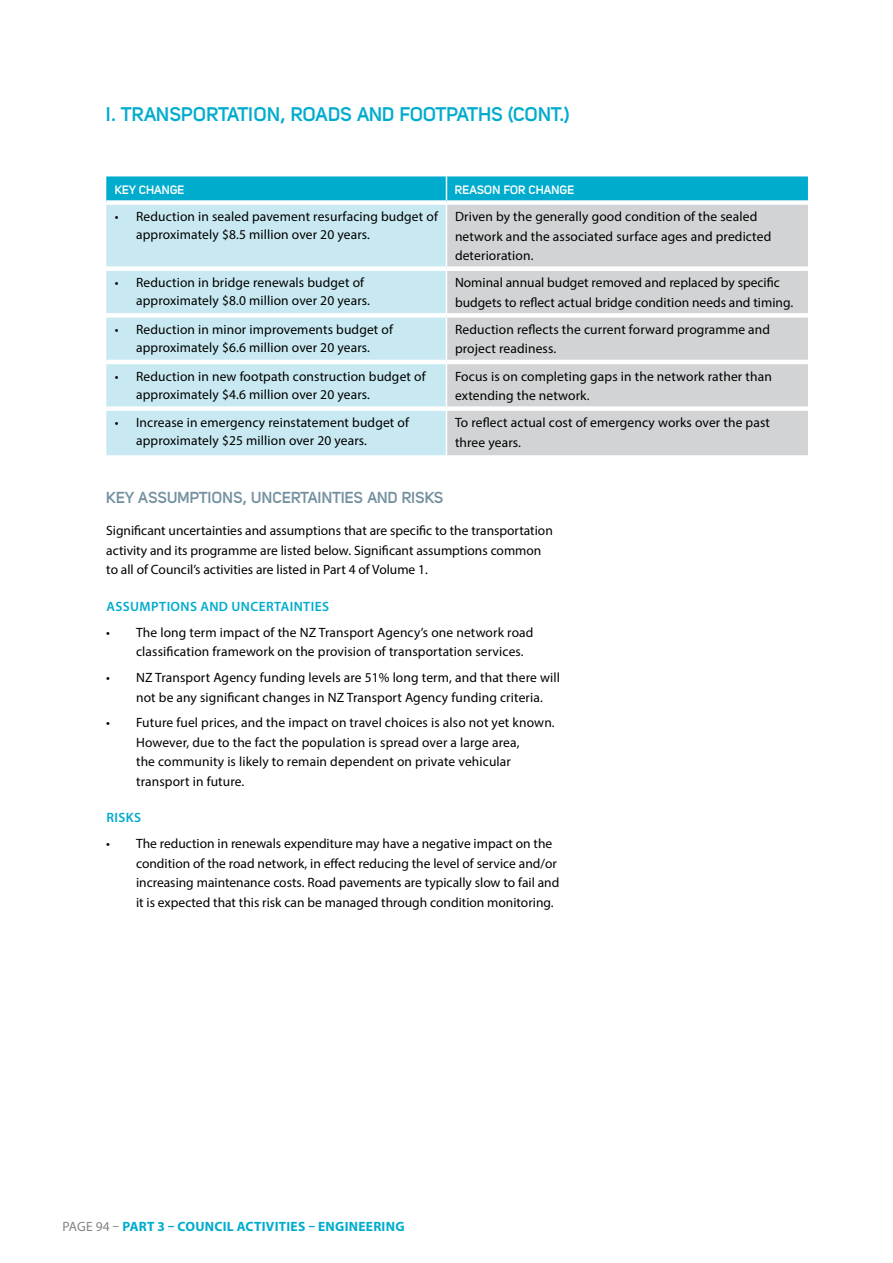
<style>
.page{position:relative;width:893px;height:1263px;background:#fff}
.page>*{position:absolute;margin:0;border:0;box-sizing:border-box;transform-origin:0 0}
.t1{font:700 19.5px "Uni Sans Semi";color:#00accd}
.t2{font:700 15.75px "Uni Sans Semi";color:#7491a0}
.t3{font:13.5px/19.5px "Myriad Pro";letter-spacing:.01em;color:#000}
.t4{font:700 13.5px "Myriad Pro";letter-spacing:.02em;color:#00accd}
.t5{font:600 13.5px "Myriad Pro";letter-spacing:.03em;color:#00accd}
.t6{font:700 12px "Uni Sans Semi";color:#fff}
.s1{font-weight:400;color:#808285}
</style>
<div class="page">
<div style="left:106px;top:205px;width:340px;height:250px;background:#c8e9f1"></div>
<div style="left:447px;top:205px;width:361px;height:250px;background:#d1d3d4"></div>
<div style="left:106px;top:176px;width:702px;height:24px;background:#00accd"></div>
<div style="left:106px;top:266px;width:340px;height:5px;background:#fff"></div>
<div style="left:446px;top:266px;width:362px;height:5px;background:#fff"></div>
<div style="left:106px;top:313px;width:340px;height:5px;background:#fff"></div>
<div style="left:446px;top:313px;width:362px;height:5px;background:#fff"></div>
<hr style="left:106px;top:360px;width:340px;height:4px;background:#fff">
<hr style="left:446px;top:360px;width:362px;height:4px;background:#fff">
<div style="left:106px;top:406px;width:340px;height:5px;background:#fff"></div>
<div style="left:446px;top:406px;width:362px;height:5px;background:#fff"></div>
<h1 class="t1" style="left:106px;top:102px;width:465px">I. TRANSPORTATION, ROADS AND FOOTPATHS (CONT.)</h1>
<p class="t6" style="left:115px;top:183px;width:71px">KEY CHANGE</p>
<p class="t6" style="left:455px;top:183px;width:121px">REASON FOR CHANGE</p>
<p class="t3" style="left:136px;top:207px;width:303px;line-height:18px;text-indent:-21px">• Reduction in sealed pavement resurfacing budget of approximately $8.5 million over 20 years.</p>
<p class="t3" style="left:455px;top:207px;width:318px">Driven by the generally good condition of the sealed network and the associated surface ages and predicted deterioration.</p>
<p class="t3" style="left:136px;top:274px;width:235px;line-height:18px;text-indent:-21px">• Reduction in bridge renewals budget of approximately $8.0 million over 20 years.</p>
<p class="t3" style="left:455px;top:273px;width:340px">Nominal annual budget removed and replaced by specific budgets to reflect actual bridge condition needs and timing.</p>
<p class="t3" style="left:115px;top:320px;width:280px;line-height:18px;text-align:center">• Reduction in minor improvements budget of approximately $6.6 million over 20 years.</p>
<p class="t3" style="left:455px;top:319px;width:317px">Reduction reflects the current forward programme and project readiness.</p>
<p class="t3" style="left:136px;top:367px;width:291px;line-height:18px;text-indent:-21px">• Reduction in new footpath construction budget of approximately $4.6 million over 20 years.</p>
<p class="t3" style="left:455px;top:366px;width:318px">Focus is on completing gaps in the network rather than extending the network.</p>
<p class="t3" style="left:136px;top:413px;width:274px;line-height:18px;text-indent:-21px">• Increase in emergency reinstatement budget of approximately $25 million over 20 years.</p>
<p class="t3" style="left:455px;top:413px;width:316px">To reflect actual cost of emergency works over the past three years.</p>
<p class="t2" style="left:106px;top:488px;width:339px">KEY ASSUMPTIONS, UNCERTAINTIES AND RISKS</p>
<p class="t3" style="left:106px;top:521px;width:448px">Significant uncertainties and assumptions that are specific to the transportation activity and its programme are listed below. Significant assumptions common to all of Council’s activities are listed in Part 4 of Volume 1.</p>
<p class="t5" style="left:106px;top:598px;width:224px">ASSUMPTIONS AND UNCERTAINTIES</p>
<p class="t3" style="left:136px;top:622px;width:399px;text-indent:-30px">• The long term impact of the NZ Transport Agency’s one network road classification framework on the provision of transportation services.</p>
<p class="t3" style="left:136px;top:667px;width:425px;text-indent:-30px">• NZ Transport Agency funding levels are 51% long term, and that there will not be any significant changes in NZ Transport Agency funding criteria.</p>
<p class="t3" style="left:136px;top:713px;width:420px;text-indent:-30px">• Future fuel prices, and the impact on travel choices is also not yet known.<br>However, due to the fact the population is spread over a large area,<br>the community is likely to remain dependent on private vehicular transport in future.</p>
<p class="t5" style="left:106px;top:809px;width:36px">RISKS</p>
<p class="t3" style="left:136px;top:834px;width:425px;text-indent:-30px">• The reduction in renewals expenditure may have a negative impact on the condition of the road network, in effect reducing the level of service and/or increasing maintenance costs. Road pavements are typically slow to fail and it is expected that this risk can be managed through condition monitoring.</p>
<p class="t4" style="left:63px;top:1217px;width:344px"><span class="s1">PAGE 94 –</span> PART 3 – COUNCIL ACTIVITIES – ENGINEERING</p>
</div>
